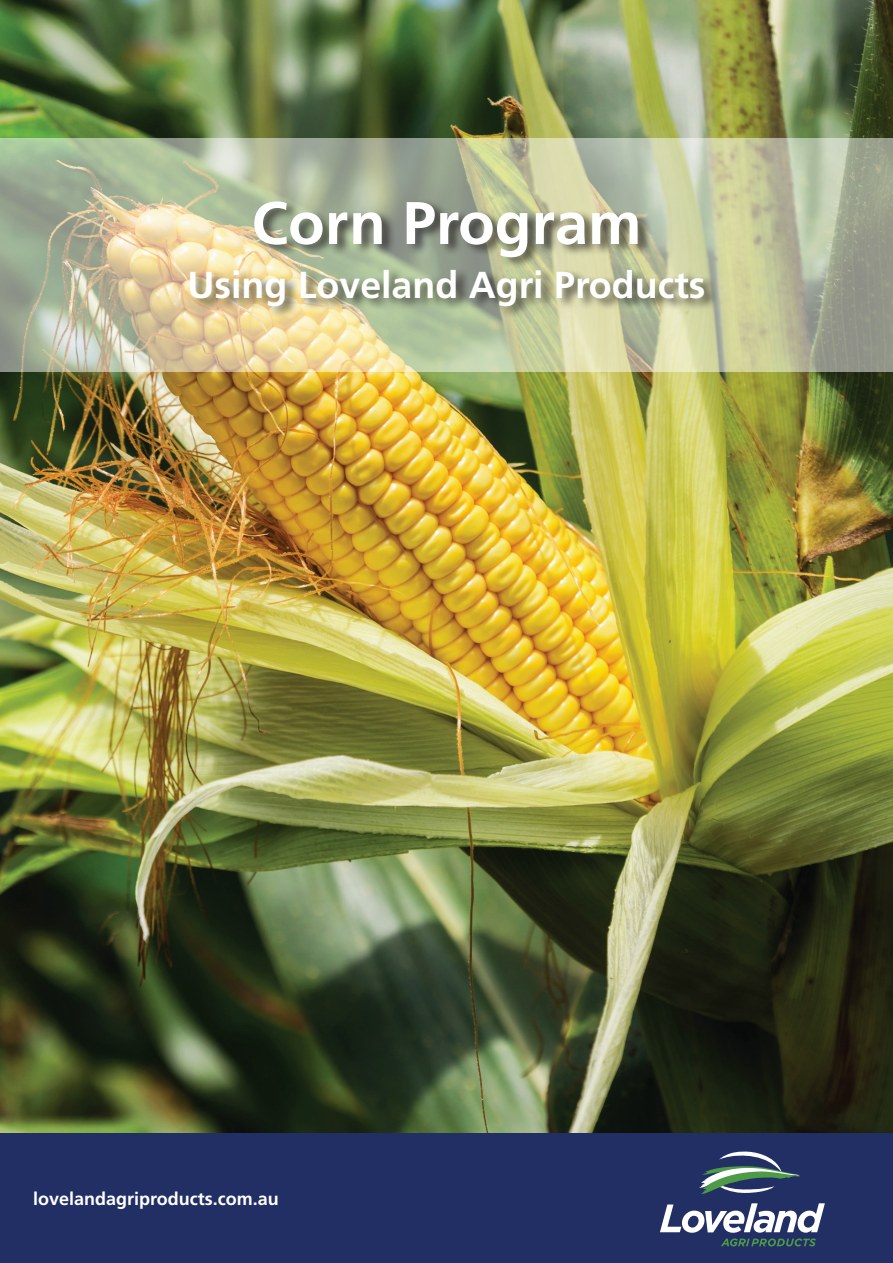
<style>
.page{position:relative;width:893px;height:1263px;background:#fff}
.page>*{position:absolute;margin:0;border:0;box-sizing:border-box;transform-origin:0 0}
.t1{font:700 60px "Frutiger LT Std";color:#fff}
.t2{font:700 37.5px "Frutiger LT Std";color:#fff}
.t3{font:700 18px "Frutiger LT Std";color:#fff}
</style>
<div class="page">
<img style="left:0;top:0;width:893px;height:1133px">
<svg style="left:0;top:138px;width:893px;height:233px;background:#bcbf9d"></svg>
<div style="left:0;top:1133px;width:893px;height:130px;background:#212f65"></div>
<svg style="left:699px;top:1151px;width:101px;height:43px"></svg>
<svg style="left:660px;top:1203px;width:165px;height:43px"></svg>
<div style="left:190px;top:198px;width:529px;height:121px;background:#231f20;opacity:.75"></div>
<h1 class="t1" style="left:251px;top:187px;width:392px">Corn Program</h1>
<h2 class="t2" style="left:187px;top:263px;width:520px">Using Loveland Agri Products</h2>
<p class="t3" style="left:33px;top:1188px;width:247px">lovelandagriproducts.com.au</p>
</div>
